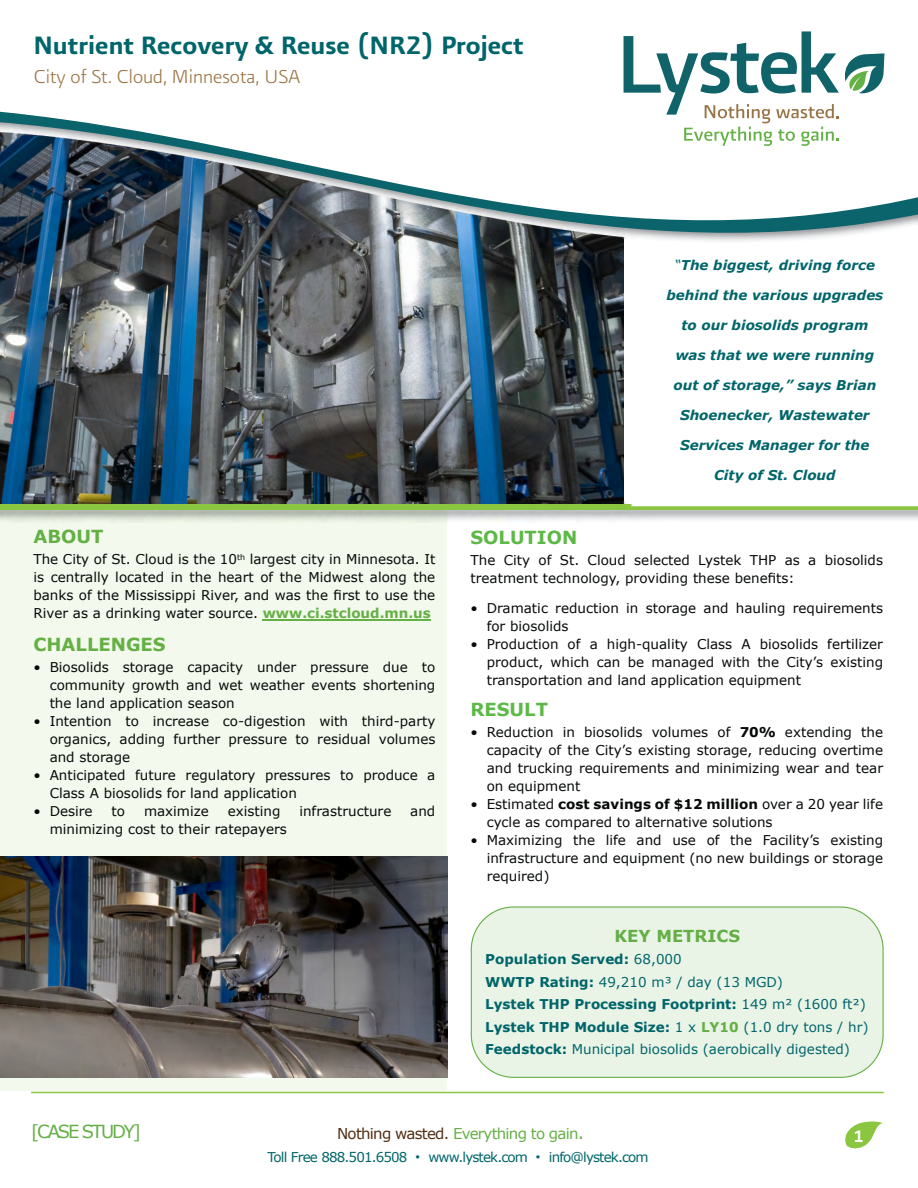
<style>
.page{position:relative;width:918px;height:1188px;background:#fff}
.page>*{position:absolute;margin:0;border:0;box-sizing:border-box;transform-origin:0 0}
.t1{font:30px "Presidencia Firme";color:#00656a}
.t2{font:22.5px "Presidencia Fina";color:#9b7545}
.t3{font:700 18px "Verdana";color:#5db947}
.t4{font:18px "Verdana";letter-spacing:-.115em;color:#64af45}
.t5{font:700 18px "Verdana";color:#65b045}
.t6{font:700 18px "Verdana";color:#64b045}
.t7{font:700 18px "Consolas";color:#fff}
.t8{font:700 16.5px "Verdana";color:#64af45}
.t9{font:15px "Verdana";letter-spacing:-.05em;color:#65b045}
.t10{font:13.5px/18px "Verdana";color:#080a0a;text-align:justify}
.t11{font:13.5px/22.5px "Verdana";color:#00656a}
.t12{font:italic 700 13.5px "Verdana";color:#00656a}
.t13{font:13.5px "Verdana";letter-spacing:-.065em;color:#00656a}
.s1{font-weight:700;color:#65b045}
.s2{font-weight:400}
.s3{font-weight:700}
.s4{font-weight:700;color:#64af45}
.s5{color:#512d14}
.s6{font-size:18px}
</style>
<div class="page">
<img style="left:0;top:287px;width:624px;height:215px">
<div style="left:0;top:510px;width:447px;height:581px;background:#f3f9ec"></div>
<img style="left:0;top:502px;width:918px;height:21px">
<div style="left:0;top:505px;width:918px;height:5px;background:#8ac63f"></div>
<div style="left:471px;top:906px;width:413px;height:172px;background:#eaf4e6;border:1px solid #64af45;border-radius:43px"></div>
<svg style="left:632px;top:502px;width:286px;height:4px"></svg>
<hr style="left:31px;top:1092px;width:853px;height:1px;background:#8ac63f">
<svg style="left:845px;top:1121px;width:38px;height:28px"></svg>
<img style="left:0;top:276px;width:624px;height:11px">
<img style="left:0;top:264px;width:624px;height:12px">
<svg style="left:0;top:36px;width:918px;height:228px"></svg>
<hr style="left:263px;top:619px;width:168px;height:2px;background:#65b045">
<img style="left:0;top:857px;width:448px;height:220px">
<svg style="left:624px;top:31px;width:260px;height:115px"></svg>
<h1 class="t1" style="left:33px;top:28px;width:492px">Nutrient Recovery &amp; Reuse (NR2) Project</h1>
<h2 class="t2" style="left:34px;top:64px;width:269px">City of St. Cloud, Minnesota, USA</h2>
<h3 class="t6" style="left:33px;top:529px;width:71px">ABOUT</h3>
<p class="t10" style="left:33px;top:551px;width:403px">The City of St. Cloud is the 10<sup>th</sup> largest city in Minnesota. It is centrally located in the heart of the Midwest along the banks of the Mississippi River, and was the first to use the River as a drinking water source. <span class="s1">www.ci.stcloud.mn.us</span></p>
<h3 class="t5" style="left:33px;top:637px;width:134px">CHALLENGES</h3>
<p class="t10" style="left:50px;top:659px;width:387px;text-indent:-16px">• Biosolids storage capacity under pressure due to community growth and wet weather events shortening the land application season</p>
<p class="t10" style="left:50px;top:713px;width:387px;text-indent:-16px">• Intention to increase co-digestion with third-party organics, adding further pressure to residual volumes and storage</p>
<p class="t10" style="left:50px;top:767px;width:387px;text-indent:-16px">• Anticipated future regulatory pressures to produce a<br>Class A biosolids for land application</p>
<p class="t10" style="left:33px;top:803px;width:61px">• Desire</p>
<p class="t10" style="left:112px;top:803px;width:15px">to</p>
<p class="t10" style="left:144px;top:803px;width:66px">maximize</p>
<p class="t10" style="left:228px;top:803px;width:54px">existing</p>
<p class="t10" style="left:299px;top:803px;width:94px">infrastructure</p>
<p class="t10" style="left:410px;top:803px;width:27px">and</p>
<p class="t10" style="left:50px;top:821px;width:239px">minimizing cost to their ratepayers</p>
<p class="t12" style="left:675px;top:260px;width:202px"><span class="s2">“</span>The biggest, driving force</p>
<p class="t12" style="left:666px;top:290px;width:218px">behind the various upgrades</p>
<p class="t12" style="left:681px;top:320px;width:188px">to our biosolids program</p>
<p class="t12" style="left:675px;top:350px;width:200px">was that we were running</p>
<p class="t12" style="left:673px;top:380px;width:204px">out of storage,” says Brian</p>
<p class="t12" style="left:680px;top:410px;width:191px">Shoenecker, Wastewater</p>
<p class="t12" style="left:680px;top:440px;width:191px">Services Manager for the</p>
<p class="t12" style="left:714px;top:470px;width:123px">City of St. Cloud</p>
<h3 class="t3" style="left:471px;top:530px;width:108px">SOLUTION</h3>
<p class="t10" style="left:471px;top:552px;width:414px">The City of St. Cloud selected Lystek THP as a biosolids treatment technology, providing these benefits:</p>
<p class="t10" style="left:487px;top:600px;width:398px;text-indent:-16px">• Dramatic reduction in storage and hauling requirements for biosolids</p>
<p class="t10" style="left:487px;top:636px;width:398px;text-indent:-16px">• Production of a high-quality Class A biosolids fertilizer product, which can be managed with the City’s existing transportation and land application equipment</p>
<h3 class="t3" style="left:471px;top:703px;width:79px">RESULT</h3>
<p class="t10" style="left:487px;top:725px;width:398px;text-indent:-16px">• Reduction in biosolids volumes of <span class="s3">70%</span> extending the capacity of the City’s existing storage, reducing overtime and trucking requirements and minimizing wear and tear on equipment</p>
<p class="t10" style="left:487px;top:797px;width:398px;text-indent:-16px">• Estimated <span class="s3">cost savings of $12 million</span> over a 20 year life cycle as compared to alternative solutions</p>
<p class="t10" style="left:487px;top:833px;width:398px;text-indent:-16px">• Maximizing the life and use of the Facility’s existing infrastructure and equipment (no new buildings or storage required)</p>
<p class="t8" style="left:615px;top:929px;width:127px">KEY METRICS</p>
<p class="t11" style="left:485px;top:949px;width:385px"><span class="s3">Population Served:</span> 68,000<br><span class="s3">WWTP Rating:</span> 49,210 m³ / day (13 MGD)<br><span class="s3">Lystek THP Processing Footprint:</span> 149 m² (1600 ft²)<br><span class="s3">Lystek THP Module Size:</span> 1 x <span class="s4">LY10</span> (1.0 dry tons / hr)<br><span class="s3">Feedstock:</span> Municipal biosolids (aerobically digested)</p>
<h3 class="t4" style="left:31px;top:1125px;width:111px">[CASE STUDY]</h3>
<p class="t9" style="left:337px;top:1127px;width:249px"><span class="s5">Nothing wasted.</span> Everything to gain<span class="s6">.</span></p>
<p class="t13" style="left:268px;top:1152px;width:383px">Toll Free 888.501.6508 <sup>●</sup> www.lystek.com <sup>●</sup> info@lystek.com</p>
<h3 class="t7" style="left:854px;top:1129px;width:11px">1</h3>
</div>
